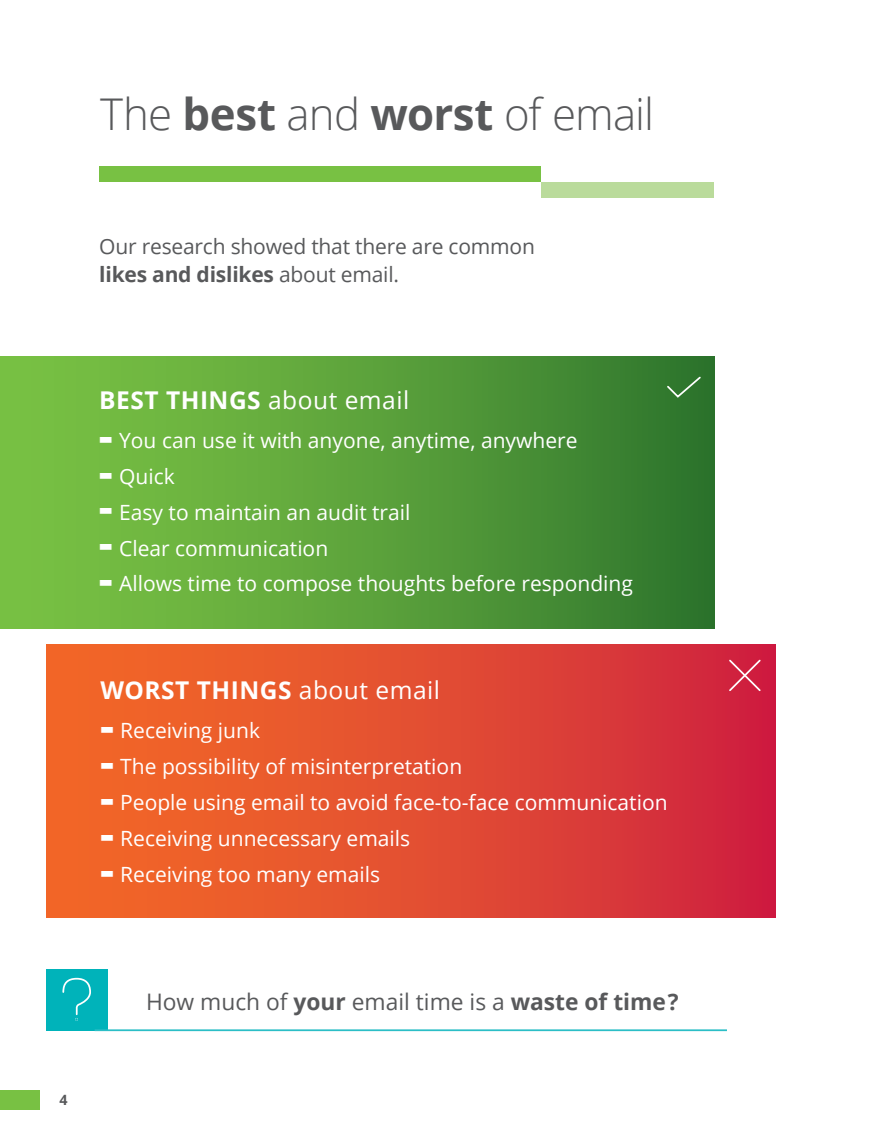
<style>
.page{position:relative;width:869px;height:1141px;background:#fff}
.page>*{position:absolute;margin:0;border:0;box-sizing:border-box;transform-origin:0 0}
.t1{font:300 43.75px "Open Sans";letter-spacing:-.02em;color:#58595b}
.t2{font:700 24.5px "Open Sans";letter-spacing:.02em;color:#fff}
.t3{font:22.75px "Open Sans";color:#58595b}
.t4{font:21px "Open Sans";color:#fff}
.t5{font:21px/28px "Open Sans";letter-spacing:-.01em;color:#58595b}
.t6{font:700 14.17px "Open Sans";color:#58595b}
.s1{font-weight:700}
.s2{font-weight:400}
.s3{font-weight:800;font-size:37.8px}
</style>
<div class="page">
<div style="left:0;top:1090px;width:40px;height:20px;background:#78c143"></div>
<hr style="left:868px;top:0;width:1px;height:220px;background:#00b3ba">
<div style="left:99px;top:166px;width:442px;height:16px;background:#78c143"></div>
<div style="left:541px;top:182px;width:172px;height:16px;background:#badb9b"></div>
<div style="left:0;top:356px;width:714px;height:273px;background:linear-gradient(to right,#81c946,#32782e)"></div>
<svg style="left:665px;top:375px;width:37px;height:24px"></svg>
<div style="left:46px;top:645px;width:729px;height:273px;background:linear-gradient(to right,#f56f25,#cf263f)"></div>
<svg style="left:727px;top:658px;width:34px;height:35px"></svg>
<div style="left:46px;top:969px;width:61px;height:61px;background:#00b3ba"></div>
<svg style="left:62px;top:977px;width:29px;height:44px"></svg>
<hr style="left:95px;top:1029px;width:631px;height:2px;background:#2bbec6">
<h1 class="t1" style="left:100px;top:84px;width:555px">The <span class="s1">best</span> and <span class="s1">worst</span> of email</h1>
<p class="t5" style="left:99px;top:232px;width:437px">Our research showed that there are common <span class="s1">likes and dislikes</span> about email.</p>
<p class="t2" style="left:99px;top:382px;width:311px">BEST THINGS <span class="s2">about email</span></p>
<p class="t4" style="left:99px;top:426px;width:479px"><span class="s3">-</span> You can use it with anyone, anytime, anywhere</p>
<p class="t4" style="left:99px;top:462px;width:77px"><span class="s3">-</span> Quick</p>
<p class="t4" style="left:99px;top:498px;width:312px"><span class="s3">-</span> Easy to maintain an audit trail</p>
<p class="t4" style="left:99px;top:534px;width:230px"><span class="s3">-</span> Clear communication</p>
<p class="t4" style="left:99px;top:569px;width:535px"><span class="s3">-</span> Allows time to compose thoughts before responding</p>
<p class="t2" style="left:100px;top:673px;width:341px">WORST THINGS <span class="s2">about email</span></p>
<p class="t4" style="left:100px;top:716px;width:161px"><span class="s3">-</span> Receiving junk</p>
<p class="t4" style="left:100px;top:752px;width:363px"><span class="s3">-</span> The possibility of misinterpretation</p>
<p class="t4" style="left:100px;top:788px;width:568px"><span class="s3">-</span> People using email to avoid face-to-face communication</p>
<p class="t4" style="left:100px;top:824px;width:311px"><span class="s3">-</span> Receiving unnecessary emails</p>
<p class="t4" style="left:100px;top:860px;width:281px"><span class="s3">-</span> Receiving too many emails</p>
<p class="t6" style="left:60px;top:1090px;width:10px">4</p>
<p class="t3" style="left:146px;top:986px;width:534px">How much of <span class="s1">your</span> email time is a <span class="s1">waste of time?</span></p>
</div>
